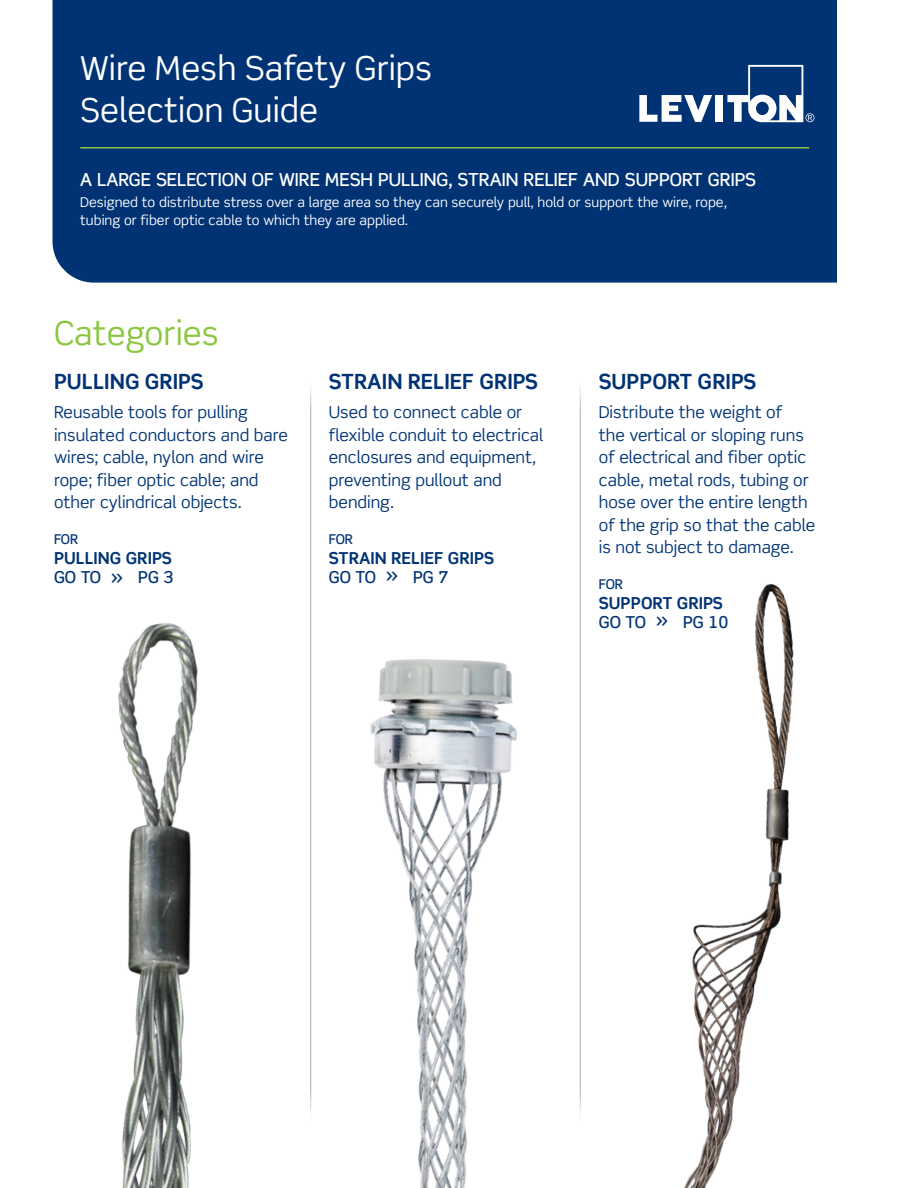
<style>
.page{position:relative;width:918px;height:1188px;background:#fff}
.page>*{position:absolute;margin:0;border:0;box-sizing:border-box;transform-origin:0 0}
.t1{font:33px/42px "Scene Std";color:#fff}
.t2{font:33px "Scene Std";color:#8bc63e}
.t3{font:700 21px "Scene Std";color:#013374}
.t4{font:500 18px "Scene Std";color:#fff}
.t5{font:16.5px/22.5px "Scene Std";color:#013374}
.t6{font:700 16.5px/19.5px "Scene Std";color:#013374}
.t7{font:13.5px/18px "Scene Std";color:#fff}
.t8{font:500 13.5px "Scene Std";letter-spacing:-.03em;color:#013374}
.s1{font-weight:500}
.s2{font-weight:400;font-size:25.5px}
</style>
<div class="page">
<div style="left:52px;top:0;width:785px;height:283px;background:#013374"></div>
<svg style="left:639px;top:95px;width:73px;height:27px"></svg>
<div style="left:715px;top:95px;width:8px;height:27px;background:#fff"></div>
<svg style="left:727px;top:65px;width:87px;height:57px"></svg>
<hr style="left:80px;top:147px;width:729px;height:1px;background:#8bc63e">
<img style="left:118px;top:563px;width:194px;height:625px">
<img style="left:579px;top:561px;width:215px;height:627px">
<hr style="left:310px;top:374px;width:1px;height:760px;background:#a8a9ad">
<hr style="left:580px;top:374px;width:1px;height:760px;background:#a8a9ad">
<img style="left:310px;top:374px;width:2px;height:43px">
<img style="left:302px;top:1084px;width:10px;height:54px">
<img style="left:579px;top:374px;width:2px;height:43px">
<img style="left:579px;top:1084px;width:10px;height:54px">
<img style="left:370px;top:659px;width:147px;height:529px">
<p class="t1" style="left:80px;top:46px;width:354px">Wire Mesh Safety Grips<br>Selection Guide</p>
<p class="t4" style="left:80px;top:168px;width:677px">A LARGE SELECTION OF WIRE MESH PULLING, STRAIN RELIEF AND SUPPORT GRIPS</p>
<p class="t7" style="left:80px;top:193px;width:648px">Designed to distribute stress over a large area so they can securely pull, hold or support the wire, rope, tubing or fiber optic cable to which they are applied.</p>
<p class="t2" style="left:54px;top:313px;width:166px">Categories</p>
<p class="t3" style="left:54px;top:368px;width:151px">PULLING GRIPS</p>
<p class="t5" style="left:54px;top:401px;width:236px">Reusable tools for pulling insulated conductors and bare wires; cable, nylon and wire rope; fiber optic cable; and other cylindrical objects.</p>
<p class="t8" style="left:54px;top:531px;width:26px">FOR</p>
<p class="t6" style="left:54px;top:548px;width:121px">PULLING GRIPS<br><span class="s1">GO TO</span> <span class="s2">»</span> <span class="s1">PG 3</span></p>
<p class="t3" style="left:329px;top:368px;width:211px">STRAIN RELIEF GRIPS</p>
<p class="t5" style="left:329px;top:401px;width:216px">Used to connect cable or flexible conduit to electrical enclosures and equipment, preventing pullout and bending.</p>
<p class="t8" style="left:329px;top:531px;width:26px">FOR</p>
<p class="t6" style="left:329px;top:548px;width:167px">STRAIN RELIEF GRIPS<br><span class="s1">GO TO</span> <span class="s2">»</span> <span class="s1">PG 7</span></p>
<p class="t3" style="left:599px;top:368px;width:159px">SUPPORT GRIPS</p>
<p class="t5" style="left:599px;top:401px;width:218px">Distribute the weight of<br>the vertical or sloping runs of electrical and fiber optic cable, metal rods, tubing or hose over the entire length of the grip so that the cable is not subject to damage.</p>
<p class="t8" style="left:599px;top:576px;width:26px">FOR</p>
<p class="t6" style="left:599px;top:593px;width:131px">SUPPORT GRIPS<br><span class="s1">GO TO</span> <span class="s2">»</span> <span class="s1">PG 10</span></p>
</div>
